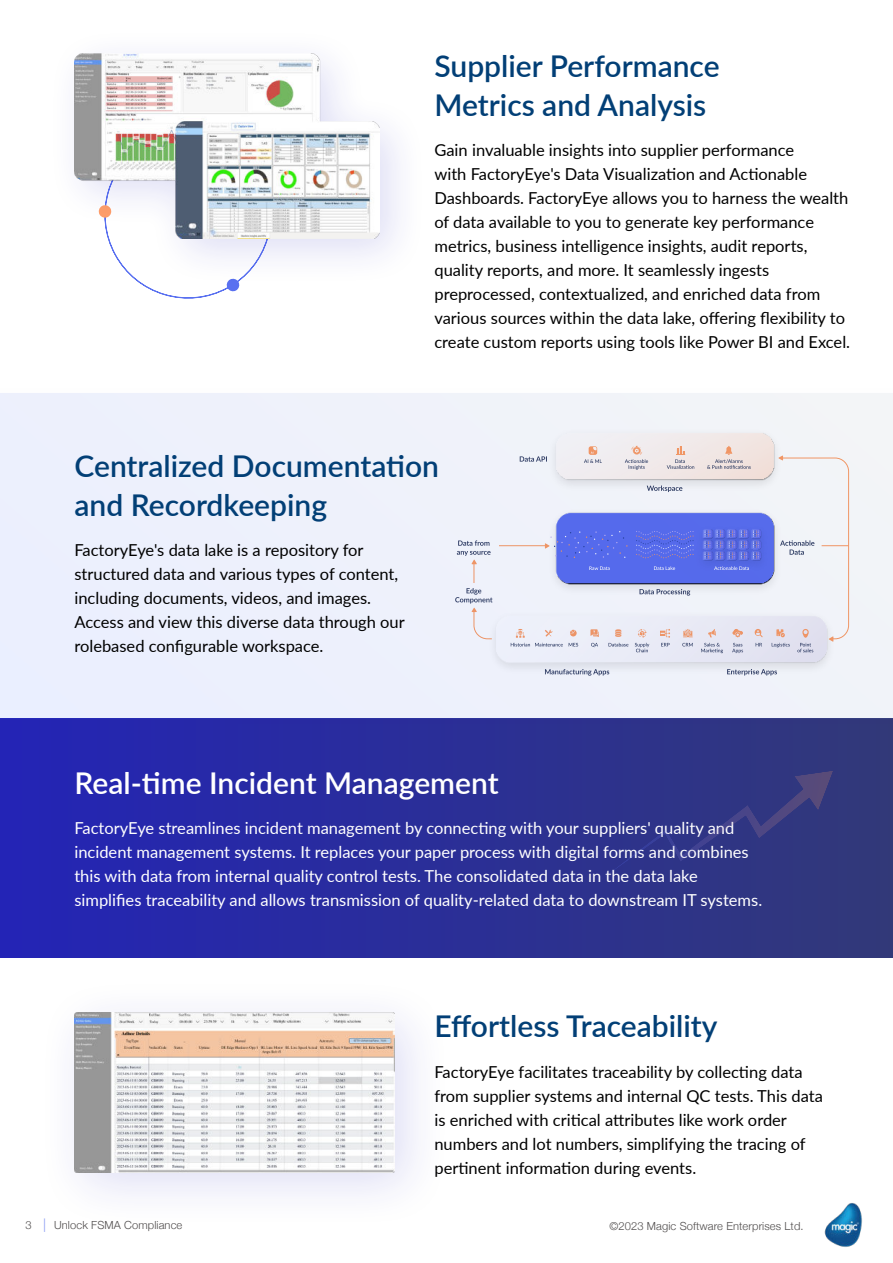
<style>
.page{position:relative;width:893px;height:1263px;background:#fff}
.page>*{position:absolute;margin:0;border:0;box-sizing:border-box;transform-origin:0 0}
.t1{font:600 30px/39px "Lato";color:#023f76}
.t2{font:600 30px "Lato";color:#fff}
.t3{font:16.5px/24px "Lato";color:#000}
.t4{font:16.5px/24px "Lato";color:#fff}
.t5{font:300 11.1px "Helvetica Neue";letter-spacing:.01em;color:#504d4d}
.s1{font-size:13.5px;color:#8698f3}
</style>
<div class="page">
<img style="left:824px;top:1203px;width:38px;height:44px">
<svg style="left:146px;top:287px;width:93px;height:12px"></svg>
<div style="left:0;top:718px;width:893px;height:239px;background:linear-gradient(to right,#2324b6,#323978)"></div>
<div style="left:0;top:378px;width:893px;height:355px;background:#4f29e1;opacity:.2"></div>
<div style="left:0;top:393px;width:893px;height:325px;background:#eef1fc"></div>
<div style="left:47px;top:26px;width:381px;height:261px;background:#2222bc;opacity:.15"></div>
<img style="left:74px;top:53px;width:306px;height:185px">
<img style="left:495px;top:616px;width:334px;height:58px">
<img style="left:554px;top:433px;width:223px;height:58px">
<img style="left:555px;top:512px;width:217px;height:83px">
<svg style="left:654px;top:566px;width:21px;height:4px"></svg>
<img style="left:694px;top:523px;width:12px;height:11px">
<img style="left:694px;top:534px;width:10px;height:11px">
<img style="left:694px;top:545px;width:12px;height:27px">
<svg style="left:704px;top:530px;width:2px;height:28px"></svg>
<img style="left:706px;top:523px;width:12px;height:11px">
<img style="left:706px;top:534px;width:11px;height:11px">
<img style="left:706px;top:545px;width:12px;height:27px">
<svg style="left:717px;top:530px;width:1px;height:28px"></svg>
<img style="left:718px;top:523px;width:12px;height:11px">
<img style="left:718px;top:534px;width:11px;height:11px">
<img style="left:718px;top:545px;width:12px;height:27px">
<svg style="left:729px;top:530px;width:1px;height:28px"></svg>
<img style="left:730px;top:523px;width:12px;height:11px">
<img style="left:730px;top:534px;width:11px;height:11px">
<img style="left:730px;top:545px;width:12px;height:27px">
<svg style="left:741px;top:530px;width:1px;height:28px"></svg>
<img style="left:742px;top:523px;width:28px;height:11px">
<img style="left:742px;top:534px;width:28px;height:11px">
<img style="left:742px;top:545px;width:28px;height:27px">
<svg style="left:753px;top:530px;width:6px;height:28px"></svg>
<svg style="left:647px;top:485px;width:35px;height:7px"></svg>
<svg style="left:639px;top:589px;width:51px;height:7px"></svg>
<svg style="left:520px;top:456px;width:27px;height:6px"></svg>
<svg style="left:727px;top:669px;width:50px;height:6px"></svg>
<svg style="left:545px;top:669px;width:64px;height:7px"></svg>
<svg style="left:707px;top:446px;width:44px;height:23px"></svg>
<svg style="left:667px;top:446px;width:27px;height:23px"></svg>
<svg style="left:584px;top:446px;width:18px;height:17px"></svg>
<svg style="left:625px;top:446px;width:23px;height:24px"></svg>
<svg style="left:636px;top:531px;width:57px;height:27px;background:#5c6de7"></svg>
<svg style="left:756px;top:643px;width:6px;height:3px"></svg>
<svg style="left:755px;top:629px;width:8px;height:8px"></svg>
<svg style="left:635px;top:629px;width:14px;height:23px"></svg>
<svg style="left:660px;top:629px;width:10px;height:17px"></svg>
<svg style="left:682px;top:629px;width:11px;height:17px"></svg>
<svg style="left:708px;top:629px;width:8px;height:8px"></svg>
<svg style="left:701px;top:643px;width:22px;height:10px"></svg>
<svg style="left:732px;top:629px;width:11px;height:8px"></svg>
<svg style="left:732px;top:643px;width:11px;height:10px"></svg>
<svg style="left:455px;top:531px;width:173px;height:116px"></svg>
<svg style="left:772px;top:455px;width:77px;height:197px"></svg>
<div style="left:37px;top:976px;width:416px;height:255px;background:#2222bc;opacity:.15"></div>
<img style="left:74px;top:1013px;width:321px;height:160px">
<svg style="left:589px;top:770px;width:244px;height:118px;background:#303585"></svg>
<h1 class="t1" style="left:434px;top:46px;width:287px">Supplier Performance<br>Metrics and Analysis</h1>
<p class="t3" style="left:434px;top:137px;width:417px">Gain invaluable insights into supplier performance<br>with FactoryEye's Data Visualization and Actionable Dashboards. FactoryEye allows you to harness the wealth of data available to you to generate key performance metrics, business intelligence insights, audit reports, quality reports, and more. It seamlessly ingests preprocessed, contextualized, and enriched data from various sources within the data lake, offering flexibility to create custom reports using tools like Power BI and Excel.</p>
<h1 class="t1" style="left:74px;top:445px;width:366px">Centralized Documentation and Recordkeeping</h1>
<p class="t3" style="left:74px;top:537px;width:332px">FactoryEye's data lake is a repository for structured data and various types of content, including documents, videos, and images.<br>Access and view this diverse data through our rolebased configurable workspace.</p>
<h1 class="t2" style="left:74px;top:761px;width:426px">Real-time Incident Management</h1>
<p class="t4" style="left:74px;top:815px;width:689px">FactoryEye streamlines incident management by connecting with your suppliers' quality and incident management systems. It replaces your paper process with digital forms and combines this with data from internal quality control tests. The consolidated data in the data lake simplifies traceability and allows transmission of quality-related data to downstream IT systems.</p>
<h1 class="t1" style="left:434px;top:1005px;width:284px">Effortless Traceability</h1>
<p class="t3" style="left:434px;top:1059px;width:390px">FactoryEye facilitates traceability by collecting data from supplier systems and internal QC tests. This data is enriched with critical attributes like work order numbers and lot numbers, simplifying the tracing of pertinent information during events.</p>
<p class="t5" style="left:26px;top:1220px;width:158px">3 <span class="s1">|</span> Unlock FSMA Compliance</p>
<p class="t5" style="left:609px;top:1221px;width:196px">©2023 Magic Software Enterprises Ltd.</p>
</div>
